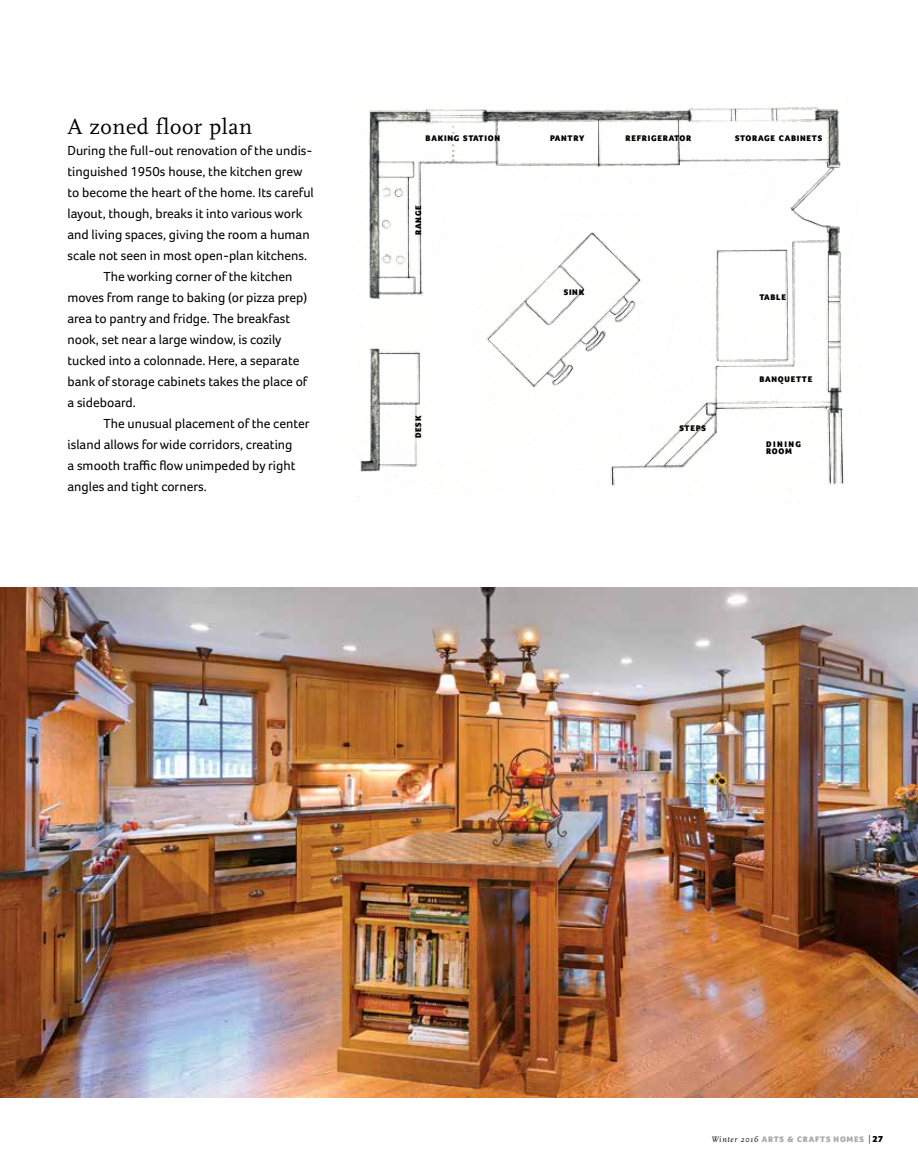
<style>
.page{position:relative;width:918px;height:1175px;background:#fff}
.page>*{position:absolute;margin:0;border:0;box-sizing:border-box;transform-origin:0 0}
.t1{font:22.5px "Scala";letter-spacing:.025em;color:#000}
.t2{font:13.5px "Foco";color:#000}
.t3{font:900 8.4px "Foco";letter-spacing:.085em;color:#000}
.t4{font:900 8.4px/7.5px "Foco";letter-spacing:.17em;color:#000}
.t5{font:900 8.25px "Foco";letter-spacing:.095em;color:#a7a9ac}
.s1{font-family:"Scala";font-weight:400;font-style:italic;color:#000}
.s2{font-weight:300;font-size:9px;color:#000}
.s3{font-size:9px;color:#000}
</style>
<div class="page">
<img style="left:360px;top:107px;width:484px;height:379px">
<img style="left:0;top:587px;width:918px;height:510px">
<h1 class="t1" style="left:68px;top:114px;width:186px">A zoned floor plan</h1>
<p class="t2" style="left:68px;top:142px;width:247px">During the full-out renovation of the undis-</p>
<p class="t2" style="left:68px;top:163px;width:236px">tinguished 1950s house, the kitchen grew</p>
<p class="t2" style="left:68px;top:184px;width:248px">to become the heart of the home. Its careful</p>
<p class="t2" style="left:68px;top:205px;width:236px">layout, though, breaks it into various work</p>
<p class="t2" style="left:68px;top:226px;width:244px">and living spaces, giving the room a human</p>
<p class="t2" style="left:68px;top:247px;width:241px">scale not seen in most open-plan kitchens.</p>
<p class="t2" style="left:103px;top:268px;width:190px">The working corner of the kitchen</p>
<p class="t2" style="left:68px;top:289px;width:241px">moves from range to baking (or pizza prep)</p>
<p class="t2" style="left:68px;top:310px;width:224px">area to pantry and fridge. The breakfast</p>
<p class="t2" style="left:68px;top:331px;width:216px">nook, set near a large window, is cozily</p>
<p class="t2" style="left:68px;top:352px;width:233px">tucked into a colonnade. Here, a separate</p>
<p class="t2" style="left:68px;top:373px;width:242px">bank of storage cabinets takes the place of</p>
<p class="t2" style="left:68px;top:394px;width:70px">a sideboard.</p>
<p class="t2" style="left:103px;top:415px;width:207px">The unusual placement of the center</p>
<p class="t2" style="left:68px;top:436px;width:227px">island allows for wide corridors, creating</p>
<p class="t2" style="left:68px;top:457px;width:230px">a smooth traffic flow unimpeded by right</p>
<p class="t2" style="left:68px;top:478px;width:141px">angles and tight corners.</p>
<p class="t3" style="left:426px;top:133px;width:76px">BAKING STATION</p>
<p class="t3" style="left:550px;top:133px;width:36px">PANTRY</p>
<p class="t3" style="left:626px;top:133px;width:67px">REFRIGERATOR</p>
<p class="t3" style="left:413px;top:235px;width:31px;rotate:-90deg">RANGE</p>
<p class="t3" style="left:564px;top:287px;width:22px">SINK</p>
<p class="t3" style="left:735px;top:133px;width:89px">STORAGE CABINETS</p>
<p class="t3" style="left:759px;top:292px;width:28px">TABLE</p>
<p class="t3" style="left:413px;top:438px;width:24px;rotate:-90deg">DESK</p>
<p class="t3" style="left:679px;top:423px;width:28px">STEPS</p>
<p class="t3" style="left:759px;top:374px;width:55px">BANQUETTE</p>
<p class="t4" style="left:766px;top:440px;width:36px">DINING<br>ROOM</p>
<p class="t5" style="left:711px;top:1134px;width:174px"><span class="s1">Winter 2016</span> ARTS &amp; CRAFTS HOMES <span class="s2">|</span> <span class="s3">27</span></p>
</div>
